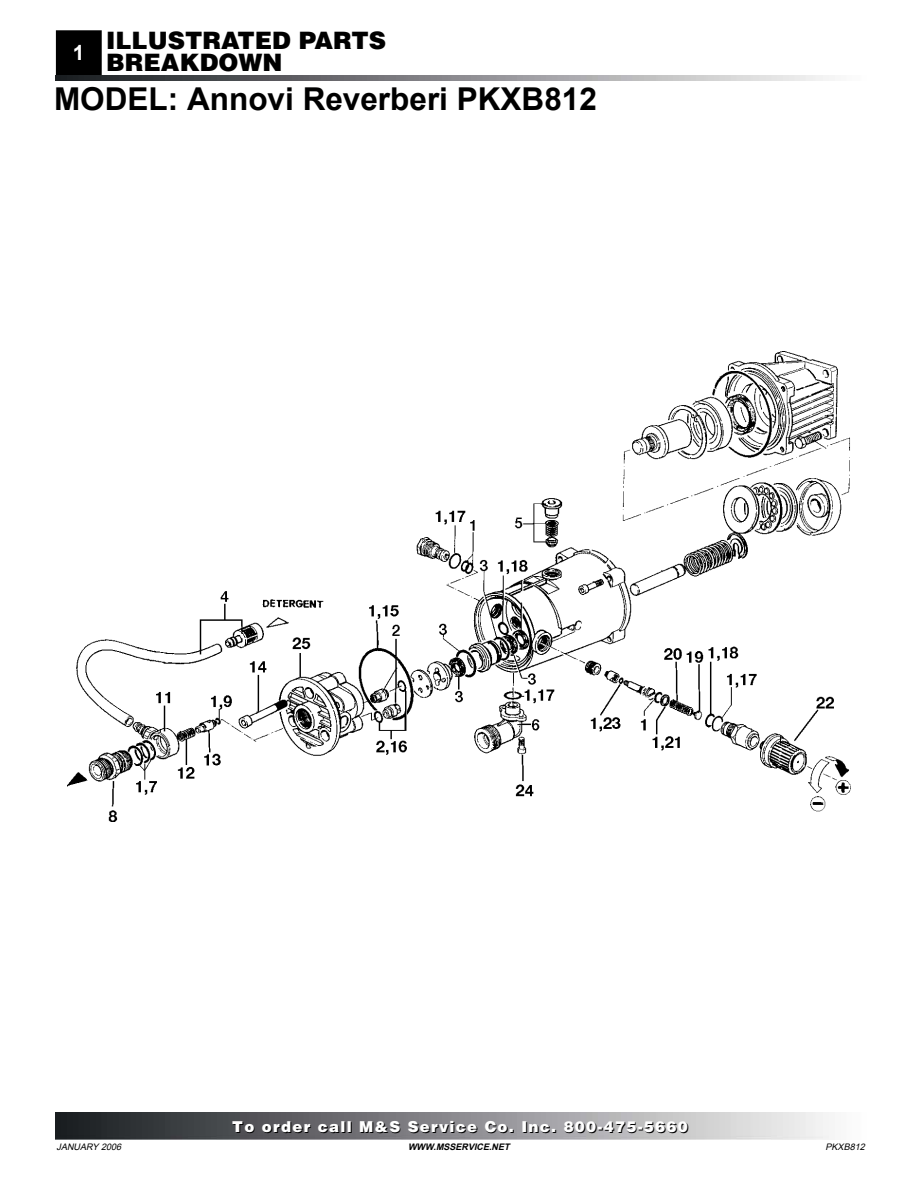
<style>
.page{position:relative;width:920px;height:1188px;background:#fff}
.page>*{position:absolute;margin:0;border:0;box-sizing:border-box;transform-origin:0 0}
.t1{font:700 31.5px "Arial";color:#000}
.t2{font:900 24px/21.5px "Helvetica LT";color:#000}
.t3{font:700 21px "Arial";color:#fff}
.t4{font:900 15px "Helvetica LT";letter-spacing:.085em;color:#000}
.t5{font:italic 9px "Arial";color:#000}
.t6{font:italic 700 9px "Arial";color:#000}
</style>
<div class="page">
<img style="left:56px;top:1112px;width:773px;height:28px">
<div style="left:56px;top:30px;width:46px;height:51px;background:#000"></div>
<img style="left:56px;top:75px;width:773px;height:6px">
<img style="left:68px;top:352px;width:782px;height:469px">
<h3 class="t3" style="left:73px;top:39px;width:13px">1</h3>
<h2 class="t2" style="left:106px;top:29px;width:281px">ILLUSTRATED PARTS<br>BREAKDOWN</h2>
<h1 class="t1" style="left:54px;top:78px;width:544px">MODEL: Annovi Reverberi PKXB812</h1>
<p class="t5" style="left:56px;top:1141px;width:69px">JANUARY 2006</p>
<p class="t4" style="left:233px;top:1117px;width:457px">To order call M&amp;S Service Co. Inc. 800-475-5660</p>
<p class="t6" style="left:408px;top:1141px;width:106px">WWW.MSSERVICE.NET</p>
<p class="t5" style="left:825px;top:1141px;width:43px">PKXB812</p>
</div>
